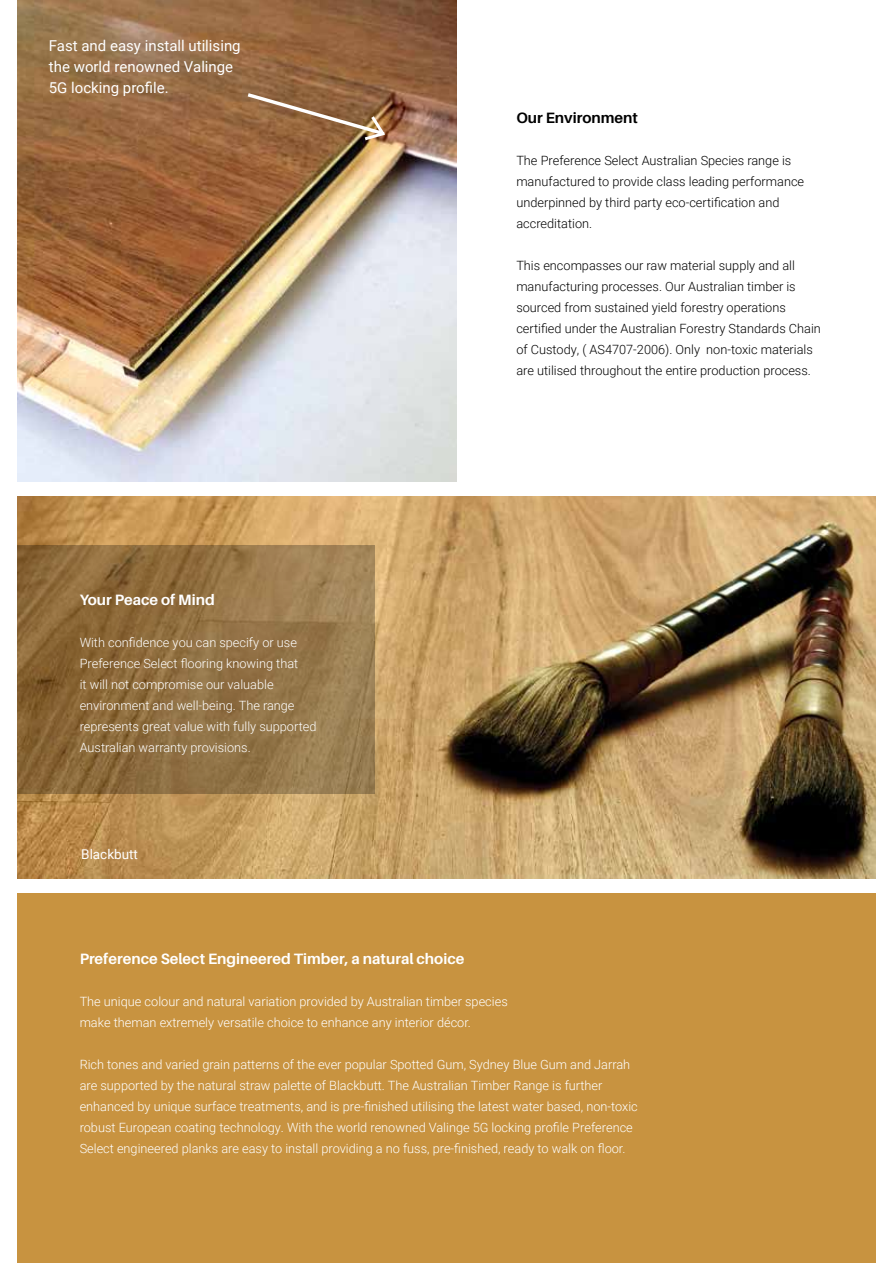
<style>
.page{position:relative;width:893px;height:1263px;background:#fff}
.page>*{position:absolute;margin:0;border:0;box-sizing:border-box;transform-origin:0 0}
.t1{font:15px/21px "Roboto";color:#fff}
.t2{font:700 15px "Aileron";color:#fff}
.t3{font:700 15px "Aileron";color:#000101}
.t4{font:13.5px "Roboto";color:#fff}
.t5{font:300 12.75px/21px "Roboto";color:#fff}
.t6{font:300 12.75px/21px "Roboto";color:#000101}
.s1{color:#000}
</style>
<div class="page">
<div style="left:17px;top:894px;width:858px;height:369px;background:#c89340"></div>
<img style="left:17px;top:496px;width:858px;height:383px">
<svg style="left:17px;top:545px;width:358px;height:249px;background:#917143"></svg>
<img style="left:17px;top:0;width:439px;height:481px">
<svg style="left:248px;top:93px;width:137px;height:47px;background:#9b724f"></svg>
<p class="t1" style="left:49px;top:35px;width:193px">Fast and easy install utilising the world renowned Valinge<br>5G locking profile.</p>
<p class="t2" style="left:80px;top:591px;width:137px">Your Peace of Mind</p>
<p class="t5" style="left:80px;top:632px;width:238px">With confidence you can specify or use Preference Select flooring knowing that<br>it will not compromise our valuable environment and well-being. The range represents great value with fully supported Australian warranty provisions.</p>
<p class="t4" style="left:81px;top:845px;width:58px">Blackbutt</p>
<p class="t3" style="left:516px;top:109px;width:123px">Our Environment</p>
<p class="t6" style="left:516px;top:149px;width:289px">The Preference Select Australian Species range is manufactured to provide class leading performance underpinned by third party eco-certification and accreditation.</p>
<p class="t6" style="left:516px;top:254px;width:306px">This encompasses our raw material supply and all manufacturing processes. Our Australian timber is sourced from sustained yield forestry operations certified under the Australian Forestry Standards <span class="s1">Chain of Custody, ( AS4707-2006). Only non-toxic materials are utilised throughout the entire production process.</span></p>
<p class="t2" style="left:80px;top:950px;width:386px">Preference Select Engineered Timber, a natural choice</p>
<p class="t5" style="left:80px;top:991px;width:430px">The unique colour and natural variation provided by Australian timber species make theman extremely versatile choice to enhance any interior décor.</p>
<p class="t5" style="left:80px;top:1054px;width:560px">Rich tones and varied grain patterns of the ever popular Spotted Gum, Sydney Blue Gum and Jarrah are supported by the natural straw palette of Blackbutt. The Australian Timber Range is further enhanced by unique surface treatments, and is pre-finished utilising the latest water based, non-toxic robust European coating technology. With the world renowned Valinge 5G locking profile Preference Select engineered planks are easy to install providing a no fuss, pre-finished, ready to walk on floor.</p>
</div>
